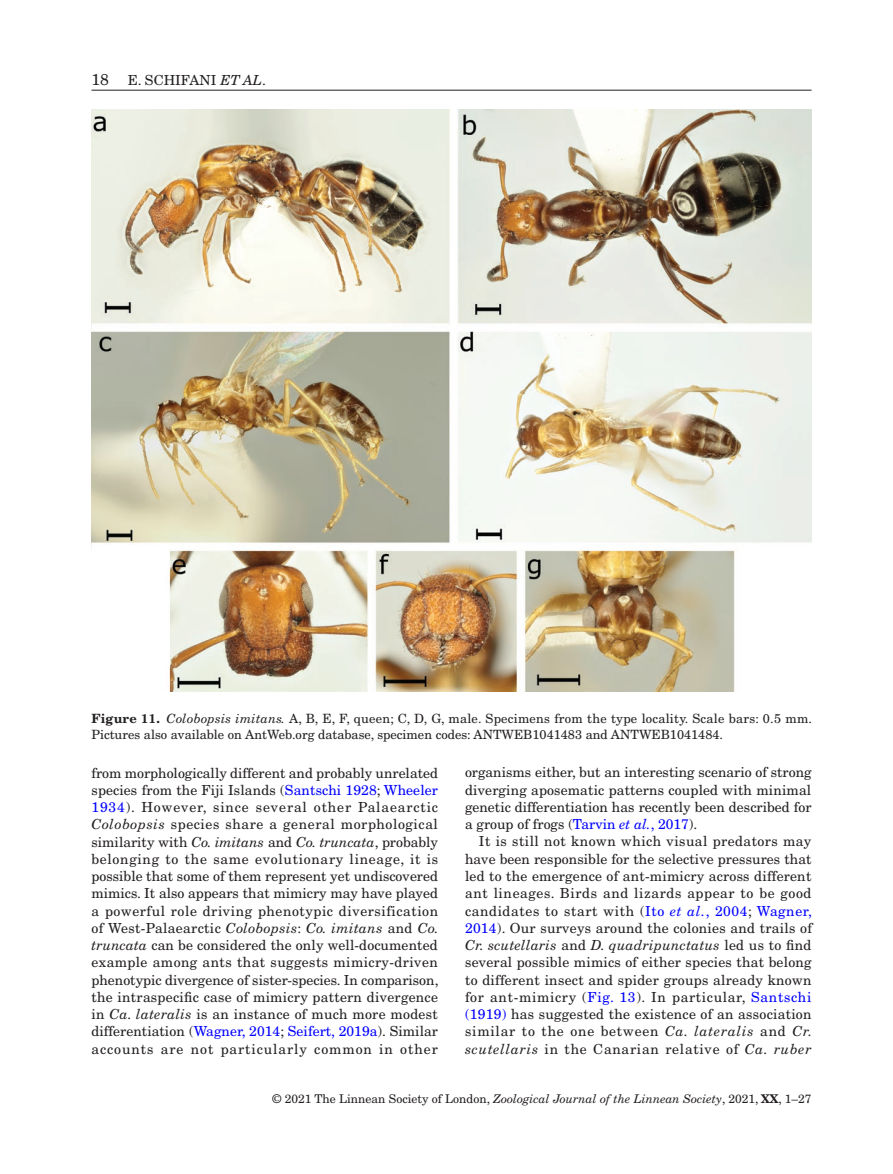
<style>
.page{position:relative;width:893px;height:1174px;background:#fff}
.page>*{position:absolute;margin:0;border:0;box-sizing:border-box;transform-origin:0 0}
.t1{font:13.8px/17.2px "New Century Schlbk";letter-spacing:.05em;color:#231f20;text-align:justify}
.t2{font:13.8px "New Century Schlbk";color:#231f20}
.t3{font:12.75px/16.5px "New Century Schlbk";color:#231f20}
.t4{font:12px "New Century Schlbk";color:#231f20}
.s1{font-size:15.75px}
.s2{font-style:italic}
.s3{font-weight:700}
.s4{color:#00f}
.s5{font-style:italic;color:#00f}
</style>
<div class="page">
<hr style="left:92px;top:90px;width:720px;height:1px;background:#231f20">
<img style="left:92px;top:110px;width:720px;height:581px">
<p class="t2" style="left:92px;top:71px;width:176px"><span class="s1">18</span> E. SCHIFANI <span class="s2">ET AL</span>.</p>
<p class="t3" style="left:92px;top:710px;width:722px"><span class="s3">Figure 11.</span> <span class="s2">Colobopsis imitans.</span> A, B, E, F, queen; C, D, G, male. Specimens from the type locality. Scale bars: 0.5 mm.<br>Pictures also available on AntWeb.org database, specimen codes: ANTWEB1041483 and ANTWEB1041484.</p>
<p class="t1" style="left:92px;top:764px;width:349px">from morphologically different and probably unrelated species from the Fiji Islands (<span class="s4">Santschi 1928</span>; <span class="s4">Wheeler 1934</span>). However, since several other Palaearctic <span class="s2">Colobopsis</span> species share a general morphological similarity with <span class="s2">Co. imitans</span> and <span class="s2">Co. truncata</span>, probably belonging to the same evolutionary lineage, it is possible that some of them represent yet undiscovered mimics. It also appears that mimicry may have played a powerful role driving phenotypic diversification of West-Palaearctic <span class="s2">Colobopsis</span>: <span class="s2">Co. imitans</span> and <span class="s2">Co. truncata</span> can be considered the only well-documented example among ants that suggests mimicry-driven phenotypic divergence of sister-species. In comparison, the intraspecific case of mimicry pattern divergence in <span class="s2">Ca. lateralis</span> is an instance of much more modest differentiation (<span class="s4">Wagner, 2014</span>; <span class="s4">Seifert, 2019a</span>). Similar accounts are not particularly common in other</p>
<p class="t1" style="left:465px;top:764px;width:348px">organisms either, but an interesting scenario of strong diverging aposematic patterns coupled with minimal genetic differentiation has recently been described for a group of frogs (<span class="s4">Tarvin</span> <span class="s5">et al.</span><span class="s4">, 2017</span>).</p>
<p class="t1" style="left:465px;top:833px;width:349px;text-indent:14px">It is still not known which visual predators may have been responsible for the selective pressures that led to the emergence of ant-mimicry across different ant lineages. Birds and lizards appear to be good candidates to start with (<span class="s4">Ito</span> <span class="s5">et al.</span><span class="s4">, 2004</span>; <span class="s4">Wagner, 2014</span>). Our surveys around the colonies and trails of <span class="s2">Cr. scutellaris</span> and <span class="s2">D. quadripunctatus</span> led us to find several possible mimics of either species that belong to different insect and spider groups already known for ant-mimicry (<span class="s4">Fig. 13</span>). In particular, <span class="s4">Santschi (1919)</span> has suggested the existence of an association similar to the one between <span class="s2">Ca. lateralis</span> and <span class="s2">Cr. scutellaris</span> in the Canarian relative of <span class="s2">Ca. ruber</span></p>
<p class="t4" style="left:273px;top:1091px;width:540px">© 2021 The Linnean Society of London, <span class="s2">Zoological Journal of the Linnean Society</span>, 2021, <span class="s3">XX</span>, 1–27</p>
</div>
